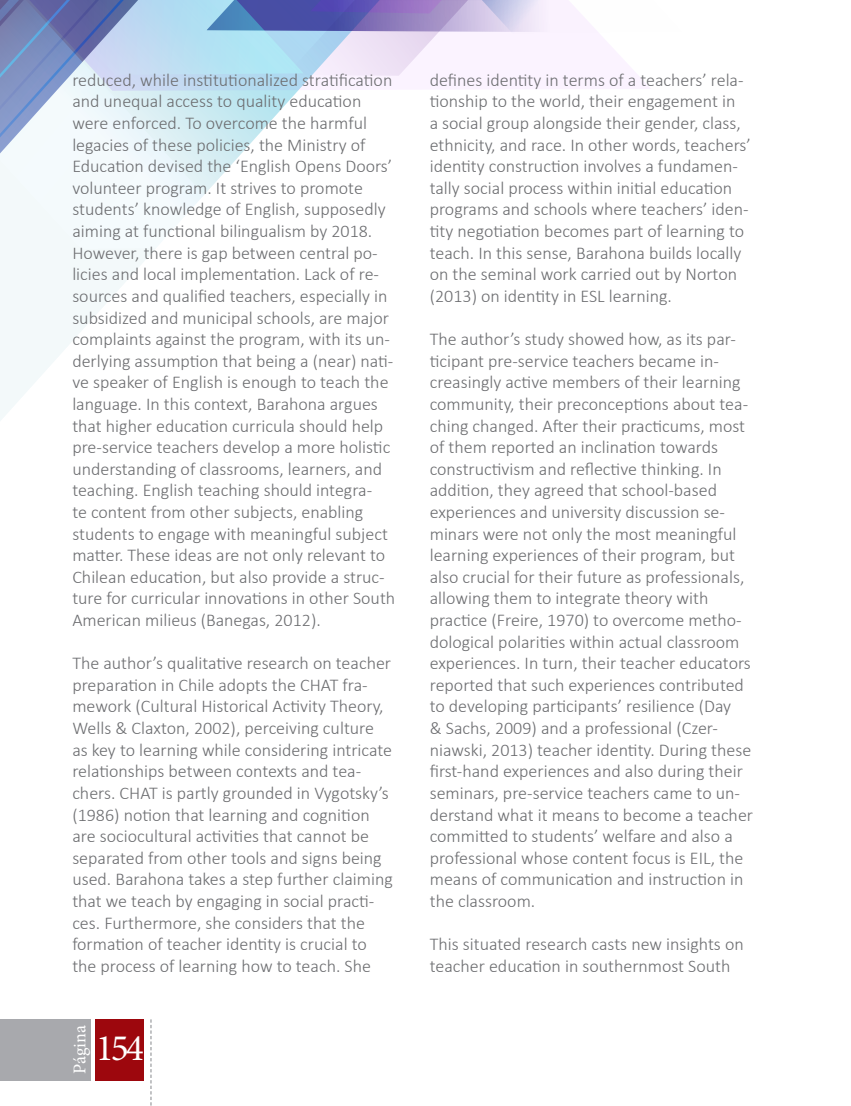
<style>
.page{position:relative;width:851px;height:1106px;background:#fff}
.page>*{position:absolute;margin:0;border:0;box-sizing:border-box;transform-origin:0 0}
.t1{font:37.5px "Minion Pro";color:#fff}
.Titulo_26pt{font:300 18px/21.6px "Calibri";color:#6c6d70}
.t2{font:18px "Minion Pro";letter-spacing:-.005em;color:#fff}
</style>
<div class="page">
<svg style="left:0;top:249px;width:155px;height:172px"></svg>
<svg style="left:252px;top:0;width:398px;height:142px"></svg>
<svg style="left:0;top:0;width:252px;height:249px"></svg>
<div style="left:0;top:1019px;width:91px;height:61px;background:#a8a9ad"></div>
<div style="left:96px;top:1019px;width:48px;height:61px;background:#9d070d"></div>
<svg style="left:150px;top:1019px;width:1px;height:87px"></svg>
<p class="Titulo_26pt" style="left:72px;top:69px;width:324px">reduced, while institutionalized stratification and unequal access to quality education were enforced. To overcome the harmful legacies of these policies, the Ministry of Education devised the ‘English Opens Doors’ volunteer program. It strives to promote students’ knowledge of English, supposedly aiming at functional bilingualism by 2018.<br>However, there is gap between central po&shy;licies and local implementation. Lack of re&shy;sources and qualified teachers, especially in subsidized and municipal schools, are major complaints against the program, with its un&shy;derlying assumption that being a (near) nati&shy;ve speaker of English is enough to teach the language. In this context, Barahona argues that higher education curricula should help pre-service teachers develop a more holistic understanding of classrooms, learners, and teaching. English teaching should integra-<br>te content from other subjects, enabling students to engage with meaningful subject matter. These ideas are not only relevant to Chilean education, but also provide a struc&shy;ture for curricular innovations in other South American milieus (Banegas, 2012).</p>
<p class="Titulo_26pt" style="left:72px;top:652px;width:322px">The author’s qualitative research on teacher preparation in Chile adopts the CHAT fra&shy;mework (Cultural Historical Activity Theory, Wells &amp; Claxton, 2002), perceiving culture as key to learning while considering intricate relationships between contexts and tea&shy;chers. CHAT is partly grounded in Vygotsky’s (1986) notion that learning and cognition are sociocultural activities that cannot be separated from other tools and signs being used. Barahona takes a step further claiming that we teach by engaging in social practi&shy;ces. Furthermore, she considers that the formation of teacher identity is crucial to the process of learning how to teach. She</p>
<p class="t2" style="left:68px;top:1073px;width:50px;rotate:-90deg">Página</p>
<h1 class="t1" style="left:96px;top:1023px;width:50px">154</h1>
<p class="Titulo_26pt" style="left:429px;top:69px;width:322px">defines identity in terms of a teachers’ rela&shy;tionship to the world, their engagement in<br>a social group alongside their gender, class, ethnicity, and race. In other words, teachers’ identity construction involves a fundamen&shy;tally social process within initial education programs and schools where teachers’ iden&shy;tity negotiation becomes part of learning to teach. In this sense, Barahona builds locally on the seminal work carried out by Norton (2013) on identity in ESL learning.</p>
<p class="Titulo_26pt" style="left:429px;top:328px;width:325px">The author’s study showed how, as its par&shy;ticipant pre-service teachers became in&shy;creasingly active members of their learning community, their preconceptions about tea&shy;ching changed. After their practicums, most of them reported an inclination towards constructivism and reflective thinking. In addition, they agreed that school-based experiences and university discussion se&shy;minars were not only the most meaningful learning experiences of their program, but also crucial for their future as professionals, allowing them to integrate theory with practice (Freire, 1970) to overcome metho&shy;dological polarities within actual classroom experiences. In turn, their teacher educators reported that such experiences contributed to developing participants’ resilience (Day<br>&amp; Sachs, 2009) and a professional (Czer&shy;niawski, 2013) teacher identity. During these first-hand experiences and also during their seminars, pre-service teachers came to un&shy;derstand what it means to become a teacher committed to students’ welfare and also a professional whose content focus is EIL, the means of communication and instruction in the classroom.</p>
<p class="Titulo_26pt" style="left:429px;top:933px;width:315px">This situated research casts new insights on teacher education in southernmost South</p>
</div>
